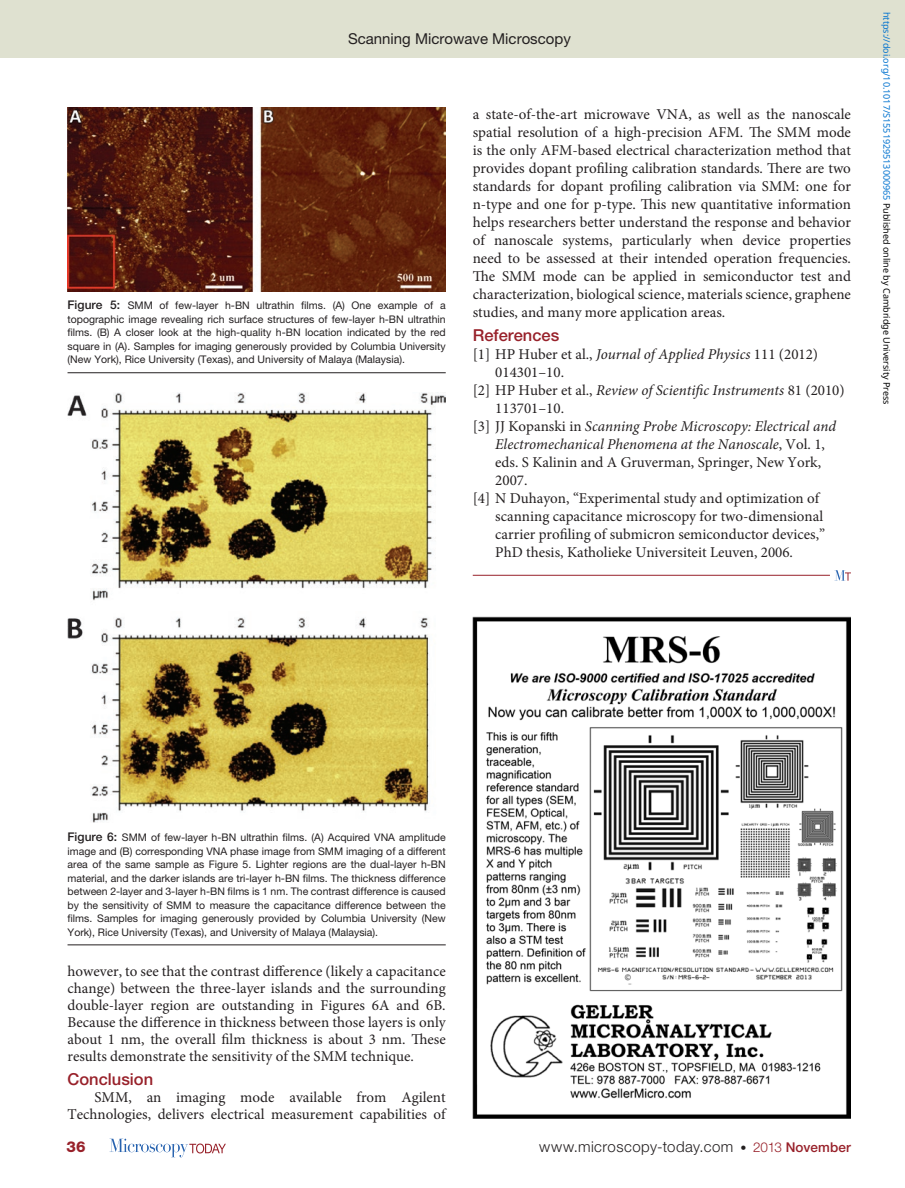
<style>
.page{position:relative;width:905px;height:1188px;background:#fff}
.page>*{position:absolute;margin:0;border:0;box-sizing:border-box;transform-origin:0 0}
.t1{font:500 16.5px "Helvetica Neue";color:#98212a}
.t2{font:15px/18px "Minion Pro";color:#231f20;text-align:justify}
.t3{font:italic 15px "Minion Pro";color:#231f20}
.t4{font:300 15px "Helvetica Neue";letter-spacing:.03em;color:#231f20}
.t5{font:15px "Helvetica Neue";color:#231f20}
.t6{font:800 15px "Helvetica Neue";color:#98212a}
.t7{font:10.5px/13.5px "Helvetica Neue";color:#231f20;text-align:justify}
.t8{font:9px "Noto Sans";color:#0172cf}
.s1{font-weight:500;font-size:12px}
.s2{font-style:italic}
.s3{font-style:normal}
.s4{color:#000}
.s5{font-size:12px}
.s6{font-size:13.5px;color:#98212a}
.s7{font-weight:500;font-size:13.5px;color:#98212a}
</style>
<div class="page">
<svg style="left:110px;top:1139px;width:116px;height:18px"></svg>
<div style="left:0;top:0;width:904px;height:58px;background:#dfe1d0"></div>
<hr style="left:473px;top:575px;width:357px;height:1px;background:#98212a">
<hr style="left:68px;top:944px;width:378px;height:1px;background:#231f20">
<img style="left:67px;top:108px;width:379px;height:183px">
<hr style="left:68px;top:372px;width:378px;height:1px;background:#231f20">
<img style="left:67px;top:393px;width:379px;height:430px">
<svg style="left:834px;top:570px;width:16px;height:11px"></svg>
<img style="left:472px;top:617px;width:378px;height:502px">
<p class="t5" style="left:348px;top:30px;width:224px">Scanning Microwave Microscopy</p>
<p class="t7" style="left:68px;top:299px;width:380px"><span class="s1">Figure 5:</span> SMM of few-layer h-BN ultrathin films. (A) One example of a topographic image revealing rich surface structures of few-layer h-BN ultrathin films. (B) A closer look at the high-quality h-BN location indicated by the red square in (A). Samples for imaging generously provided by Columbia University (New York), Rice University (Texas), and University of Malaya (Malaysia).</p>
<p class="t2" style="left:473px;top:105px;width:380px">a state-of-the-art microwave VNA, as well as the nanoscale spatial resolution of a high-precision AFM. The SMM mode is the only AFM-based electrical characterization method that provides dopant profiling calibration standards. There are two standards for dopant profiling calibration via SMM: one for n-type and one for p-type. This new quantitative information helps researchers better understand the response and behavior of nanoscale systems, particularly when device properties need to be assessed at their intended operation frequencies.<br>The SMM mode can be applied in semiconductor test and characterization, biological science, materials science, graphene studies, and many more application areas.</p>
<p class="t1" style="left:473px;top:325px;width:88px">References</p>
<p class="t2" style="left:473px;top:345px;width:347px">[1] HP Huber et al., <span class="s2">Journal of Applied Physics</span> 111 (2012)</p>
<p class="t2" style="left:495px;top:363px;width:70px">014301–10.</p>
<p class="t3" style="left:473px;top:380px;width:373px"><span class="s3">[2] HP Huber et al.,</span> Review of Scientific Instruments <span class="s3">81 (2010)</span></p>
<p class="t2" style="left:495px;top:399px;width:70px">113701–10.</p>
<p class="t3" style="left:473px;top:416px;width:365px"><span class="s3">[3] JJ Kopanski in</span> Scanning Probe Microscopy: Electrical and</p>
<p class="t3" style="left:495px;top:434px;width:331px">Electromechanical Phenomena at the Nanoscale<span class="s3">, Vol. 1,</span></p>
<p class="t2" style="left:495px;top:453px;width:327px">eds. S Kalinin and A Gruverman, Springer, New York,</p>
<p class="t2" style="left:495px;top:471px;width:34px">2007.</p>
<p class="t2" style="left:473px;top:489px;width:348px">[4] N Duhayon, “Experimental study and optimization of</p>
<p class="t2" style="left:495px;top:507px;width:329px">scanning capacitance microscopy for two-dimensional</p>
<p class="t2" style="left:495px;top:525px;width:331px">carrier profiling of submicron semiconductor devices,”</p>
<p class="t2" style="left:495px;top:543px;width:299px">PhD thesis, Katholieke Universiteit Leuven, 2006.</p>
<p class="t8" style="left:893px;top:12px;width:394px;rotate:90deg">https://doi.org/10.1017/S1551929513000965 <span class="s4">Published online by Cambridge University Press</span></p>
<p class="t7" style="left:67px;top:830px;width:380px"><span class="s1">Figure 6:</span> SMM of few-layer h-BN ultrathin films. (A) Acquired VNA amplitude image and (B) corresponding VNA phase image from SMM imaging of a different area of the same sample as Figure 5. Lighter regions are the dual-layer h-BN material, and the darker islands are tri-layer h-BN films. The thickness difference between 2-layer and 3-layer h-BN films is 1 nm. The contrast difference is caused by the sensitivity of SMM to measure the capacitance difference between the films. Samples for imaging generously provided by Columbia University (New York), Rice University (Texas), and University of Malaya (Malaysia).</p>
<p class="t2" style="left:68px;top:963px;width:380px;line-height:17px">however, to see that the contrast difference (likely a capacitance change) between the three-layer islands and the surrounding double-layer region are outstanding in Figures 6A and 6B.<br>Because the difference in thickness between those layers is only about 1 nm, the overall film thickness is about 3 nm. These results demonstrate the sensitivity of the SMM technique.</p>
<p class="t1" style="left:68px;top:1069px;width:87px">Conclusion</p>
<p class="t2" style="left:68px;top:1089px;width:380px;line-height:17.2px;text-align:right">SMM, an imaging mode available from Agilent<br>Technologies, delivers electrical measurement capabilities of</p>
<p class="t6" style="left:66px;top:1138px;width:21px">36</p>
<p class="t4" style="left:539px;top:1138px;width:313px">www.microscopy-today.com <span class="s5">•</span> <span class="s6">2013</span> <span class="s7">November</span></p>
</div>
